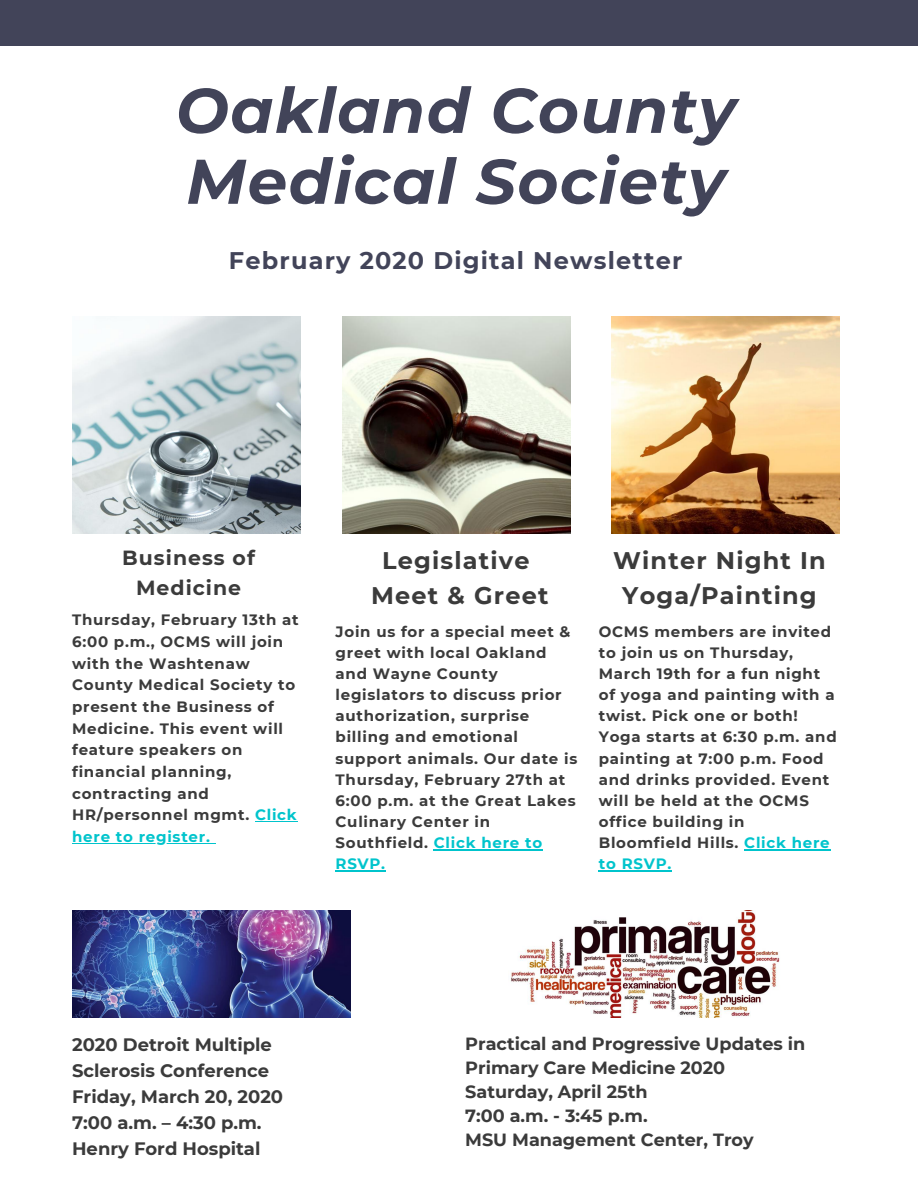
<style>
.page{position:relative;width:918px;height:1188px;background:#fff}
.page>*{position:absolute;margin:0;border:0;box-sizing:border-box;transform-origin:0 0}
.t1{font:italic 700 63px/70.9px "Montserrat";letter-spacing:.02em;color:#424459}
.t2{font:700 24px/35px "Montserrat";letter-spacing:.05em;color:#3b3b3b;text-align:center}
.t3{font:700 24px "Montserrat";letter-spacing:.05em;color:#424459}
.t4{font:700 20.4px/29.7px "Montserrat";letter-spacing:.05em;color:#3b3b3b;text-align:center}
.t5{font:700 18px/26px "Montserrat";color:#3b3b3b}
.t6{font:700 17.7px/23.9px "Montserrat";color:#3b3b3b}
.t7{font:700 15px/21.1px "Montserrat";letter-spacing:.05em;color:#3b3b3b}
.s1{color:#00c4cc}
</style>
<div class="page">
<div style="left:0;top:0;width:918px;height:46px;background:#424459"></div>
<img style="left:72px;top:316px;width:229px;height:218px">
<img style="left:342px;top:316px;width:229px;height:218px">
<img style="left:611px;top:316px;width:228px;height:218px">
<img style="left:72px;top:911px;width:278px;height:107px">
<hr style="left:434px;top:849px;width:109px;height:1px;background:#00c4cc">
<hr style="left:336px;top:870px;width:50px;height:1px;background:#00c4cc">
<hr style="left:744px;top:849px;width:86px;height:1px;background:#00c4cc">
<hr style="left:599px;top:870px;width:73px;height:1px;background:#00c4cc">
<hr style="left:255px;top:821px;width:43px;height:1px;background:#00c4cc">
<hr style="left:72px;top:843px;width:139px;height:1px;background:#00c4cc">
<img style="left:511px;top:911px;width:269px;height:107px">
<h1 class="t1" style="left:176px;top:75px;width:562px">Oakland County<br>Medical Society</h1>
<h2 class="t3" style="left:229px;top:246px;width:455px">February 2020 Digital Newsletter</h2>
<h3 class="t4" style="left:122px;top:543px;width:134px">Business of<br>Medicine</h3>
<p class="t7" style="left:72px;top:609px;width:228px;line-height:21.6px">Thursday, February 13th at<br>6:00 p.m., OCMS will join with the Washtenaw<br>County Medical Society to present the Business of<br>Medicine. This event will feature speakers on financial planning, contracting and<br>HR/personnel mgmt. <span class="s1">Click here to register.</span></p>
<h2 class="t2" style="left:371px;top:543px;width:179px">Legislative<br>Meet &amp; Greet</h2>
<p class="t7" style="left:336px;top:621px;width:243px">Join us for a special meet &amp; greet with local Oakland and Wayne County legislators to discuss prior authorization, surprise billing and emotional support animals. Our date is<br>Thursday, February 27th at<br>6:00 p.m. at the Great Lakes<br>Culinary Center in<br>Southfield. <span class="s1">Click here to<br>RSVP.</span></p>
<h2 class="t2" style="left:613px;top:543px;width:214px">Winter Night In<br>Yoga/Painting</h2>
<p class="t7" style="left:599px;top:621px;width:239px">OCMS members are invited to join us on Thursday,<br>March 19th for a fun night of yoga and painting with a twist. Pick one or both!<br>Yoga starts at 6:30 p.m. and painting at 7:00 p.m. Food and drinks provided. Event will be held at the OCMS office building in<br>Bloomfield Hills. <span class="s1">Click here to RSVP.</span></p>
<p class="t5" style="left:72px;top:1032px;width:213px">2020 Detroit Multiple<br>Sclerosis Conference<br>Friday, March 20, 2020<br>7:00 a.m. – 4:30 p.m.<br>Henry Ford Hospital</p>
<p class="t6" style="left:465px;top:1032px;width:342px">Practical and Progressive Updates in<br>Primary Care Medicine 2020<br>Saturday, April 25th<br>7:00 a.m. - 3:45 p.m.<br>MSU Management Center, Troy</p>
</div>
